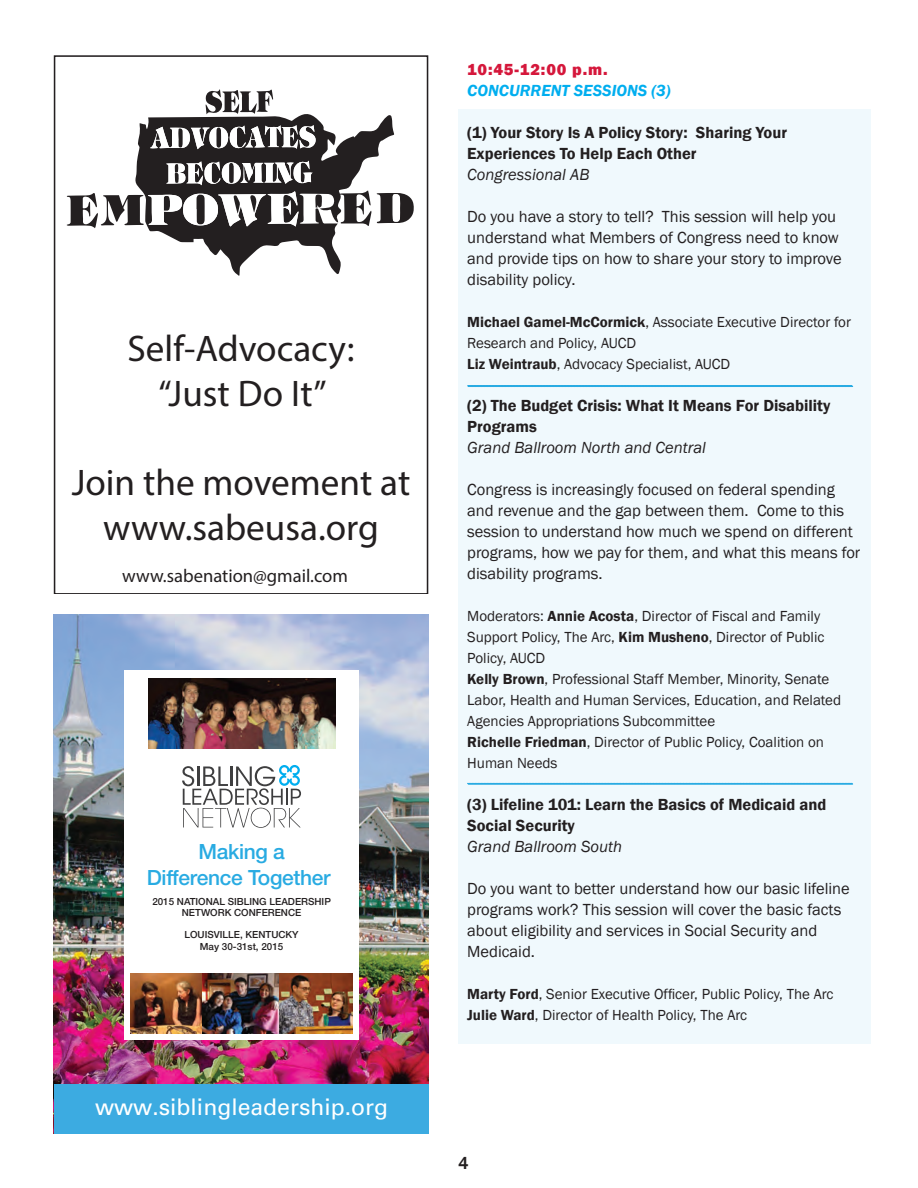
<style>
.page{position:relative;width:918px;height:1188px;background:#fff}
.page>*{position:absolute;margin:0;border:0;box-sizing:border-box;transform-origin:0 0}
.t1{font:37.2px/44.5px "Myriad Pro";color:#231f20;text-align:center}
.t2{font:22.95px "Univers";color:#fff}
.t3{font:500 21px/25.2px "Helvetica Neue LT Std";letter-spacing:-.015em;color:#29abe2;text-align:center}
.t4{font:18.6px "Myriad Pro";color:#231f20}
.t5{font:500 18px "Franklin Gothic";color:#231f20}
.t6{font:16.5px/21px "Franklin Gothic";color:#231f20}
.t7{font:600 16.5px/21px "Franklin Gothic";color:#231f20}
.t8{font:italic 16.5px "Franklin Gothic";color:#231f20}
.t9{font:italic 600 16.5px "Franklin Gothic";color:#00aeef}
.t10{font:800 16.5px "Franklin Gothic";letter-spacing:.05em;color:#d5173b}
.t11{font:15px/21px "Franklin Gothic";color:#231f20}
.t12{font:500 9.9px/11.9px "Helvetica Neue LT Std";color:#231f20;text-align:center}
.s1{font-weight:600}
</style>
<div class="page">
<div style="left:458px;top:109px;width:413px;height:935px;background:#f0f9fd"></div>
<svg style="left:53px;top:60px;width:376px;height:238px"></svg>
<svg style="left:67px;top:89px;width:347px;height:187px"></svg>
<div style="left:54px;top:55px;width:374px;height:539px;border:2px solid #231f20"></div>
<img style="left:54px;top:614px;width:374px;height:470px">
<div style="left:124px;top:671px;width:235px;height:369px;background:#fff"></div>
<img style="left:131px;top:974px;width:72px;height:59px">
<img style="left:203px;top:974px;width:150px;height:59px">
<div style="left:54px;top:1084px;width:374px;height:49px;background:#3cabe1"></div>
<img style="left:148px;top:678px;width:187px;height:70px">
<svg style="left:182px;top:765px;width:119px;height:63px"></svg>
<svg style="left:467px;top:385px;width:386px;height:2px"></svg>
<svg style="left:467px;top:783px;width:386px;height:2px"></svg>
<p class="t1" style="left:127px;top:326px;width:229px">Self-Advocacy: “Just Do It”</p>
<p class="t1" style="left:72px;top:460px;width:340px">Join the movement at www.sabeusa.org</p>
<p class="t4" style="left:122px;top:565px;width:227px">www.sabenation@gmail.com</p>
<p class="t3" style="left:147px;top:839px;width:185px">Making a<br>Difference Together</p>
<p class="t12" style="left:152px;top:895px;width:180px">2015 NATIONAL SIBLING LEADERSHIP<br>NETWORK CONFERENCE</p>
<p class="t12" style="left:185px;top:929px;width:116px">LOUISVILLE, KENTUCKY<br>May 30-31st, 2015</p>
<p class="t2" style="left:95px;top:1094px;width:295px">www.siblingleadership.org</p>
<p class="t10" style="left:467px;top:59px;width:142px">10:45-12:00 p.m.</p>
<p class="t9" style="left:467px;top:80px;width:205px">CONCURRENT SESSIONS (3)</p>
<p class="t7" style="left:467px;top:122px;width:321px">(1) Your Story Is A Policy Story: Sharing Your</p>
<p class="t7" style="left:467px;top:143px;width:231px">Experiences To Help Each Other</p>
<p class="t8" style="left:467px;top:164px;width:124px">Congressional AB</p>
<p class="t6" style="left:467px;top:206px;width:376px">Do you have a story to tell? This session will help you understand what Members of Congress need to know and provide tips on how to share your story to improve disability policy.</p>
<p class="t11" style="left:467px;top:312px;width:385px"><span class="s1">Michael Gamel-McCormick</span>, Associate Executive Director for<br>Research and Policy, AUCD</p>
<p class="t11" style="left:467px;top:354px;width:265px"><span class="s1">Liz Weintraub</span>, Advocacy Specialist, AUCD</p>
<p class="t7" style="left:467px;top:395px;width:365px">(2) The Budget Crisis: What It Means For Disability<br>Programs</p>
<p class="t8" style="left:467px;top:437px;width:240px">Grand Ballroom North and Central</p>
<p class="t6" style="left:467px;top:479px;width:395px">Congress is increasingly focused on federal spending and revenue and the gap between them. Come to this session to understand how much we spend on different programs, how we pay for them, and what this means for disability programs.</p>
<p class="t11" style="left:467px;top:606px;width:359px">Moderators: <span class="s1">Annie Acosta</span>, Director of Fiscal and Family<br>Support Policy, The Arc, <span class="s1">Kim Musheno</span>, Director of Public<br>Policy, AUCD</p>
<p class="t11" style="left:467px;top:669px;width:375px"><span class="s1">Kelly Brown</span>, Professional Staff Member, Minority, Senate<br>Labor, Health and Human Services, Education, and Related<br>Agencies Appropriations Subcommittee</p>
<p class="t11" style="left:467px;top:732px;width:358px"><span class="s1">Richelle Friedman</span>, Director of Public Policy, Coalition on<br>Human Needs</p>
<p class="t7" style="left:467px;top:794px;width:361px">(3) Lifeline 101: Learn the Basics of Medicaid and<br>Social Security</p>
<p class="t8" style="left:467px;top:836px;width:156px">Grand Ballroom South</p>
<p class="t6" style="left:467px;top:878px;width:384px">Do you want to better understand how our basic lifeline programs work? This session will cover the basic facts about eligibility and services in Social Security and Medicaid.</p>
<p class="t11" style="left:467px;top:984px;width:368px"><span class="s1">Marty Ford</span>, Senior Executive Officer, Public Policy, The Arc</p>
<p class="t11" style="left:467px;top:1005px;width:281px"><span class="s1">Julie Ward</span>, Director of Health Policy, The Arc</p>
<p class="t5" style="left:458px;top:1152px;width:12px">4</p>
</div>
